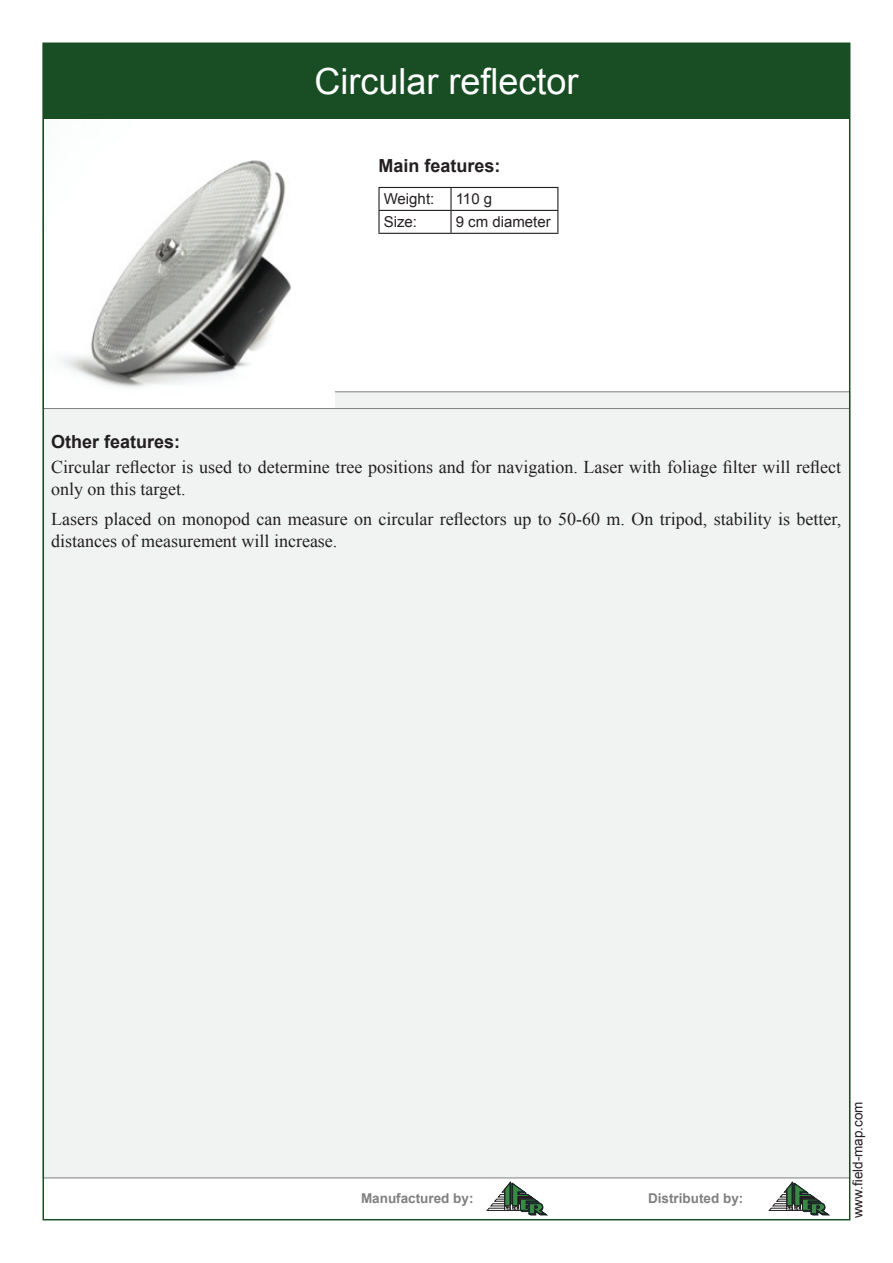
<style>
.page{position:relative;width:893px;height:1263px;background:#fff}
.page>*{position:absolute;margin:0;border:0;box-sizing:border-box;transform-origin:0 0}
.t1{font:36px "Arial";color:#fff}
.t2{font:18px/21.6px "Times New Roman";color:#231f20}
.t3{font:700 18px "Arial";color:#231f20}
.t4{font:15px "Arial";color:#231f20}
.t5{font:700 13.5px "Arial";color:#7f807f}
.t6{font:13.5px "Arial";color:#231f20}
</style>
<div class="page">
<div style="left:43px;top:392px;width:807px;height:786px;background:#f1f3f3"></div>
<svg style="left:769px;top:1182px;width:60px;height:33px"></svg>
<img style="left:46px;top:160px;width:288px;height:247px">
<svg style="left:487px;top:1182px;width:60px;height:33px"></svg>
<div style="left:43px;top:43px;width:807px;height:76px;background:#194e25"></div>
<hr style="left:378px;top:187px;width:73px;height:1px;background:#231f20">
<hr style="left:451px;top:187px;width:107px;height:1px;background:#231f20">
<hr style="left:378px;top:210px;width:73px;height:1px;background:#231f20">
<hr style="left:451px;top:210px;width:107px;height:1px;background:#231f20">
<hr style="left:378px;top:233px;width:73px;height:1px;background:#231f20">
<hr style="left:451px;top:233px;width:107px;height:1px;background:#231f20">
<hr style="left:378px;top:188px;width:2px;height:22px;background:#231f20">
<hr style="left:378px;top:211px;width:2px;height:22px;background:#231f20">
<hr style="left:450px;top:188px;width:2px;height:22px;background:#231f20">
<hr style="left:450px;top:211px;width:2px;height:22px;background:#231f20">
<svg style="left:557px;top:188px;width:1px;height:45px"></svg>
<h1 class="t1" style="left:314px;top:58px;width:266px">Circular reflector</h1>
<p class="t3" style="left:378px;top:154px;width:124px">Main features:</p>
<p class="t4" style="left:384px;top:189px;width:52px">Weight:</p>
<p class="t4" style="left:456px;top:189px;width:38px">110 g</p>
<p class="t4" style="left:384px;top:212px;width:35px">Size:</p>
<p class="t4" style="left:456px;top:212px;width:97px">9 cm diameter</p>
<p class="t3" style="left:51px;top:429px;width:131px">Other features:</p>
<p class="t2" style="left:51px;top:456px;width:792px">Circular reflector is used to determine tree positions and for navigation. Laser with foliage filter will reflect only on this target.</p>
<p class="t2" style="left:51px;top:508px;width:792px">Lasers placed on monopod can measure on circular reflectors up to 50-60 m. On tripod, stability is better, distances of measurement will increase.</p>
<p class="t5" style="left:361px;top:1189px;width:114px">Manufactured by:</p>
<p class="t5" style="left:648px;top:1189px;width:97px">Distributed by:</p>
<p class="t6" style="left:849px;top:1218px;width:119px;rotate:-90deg">www.field-map.com</p>
</div>
